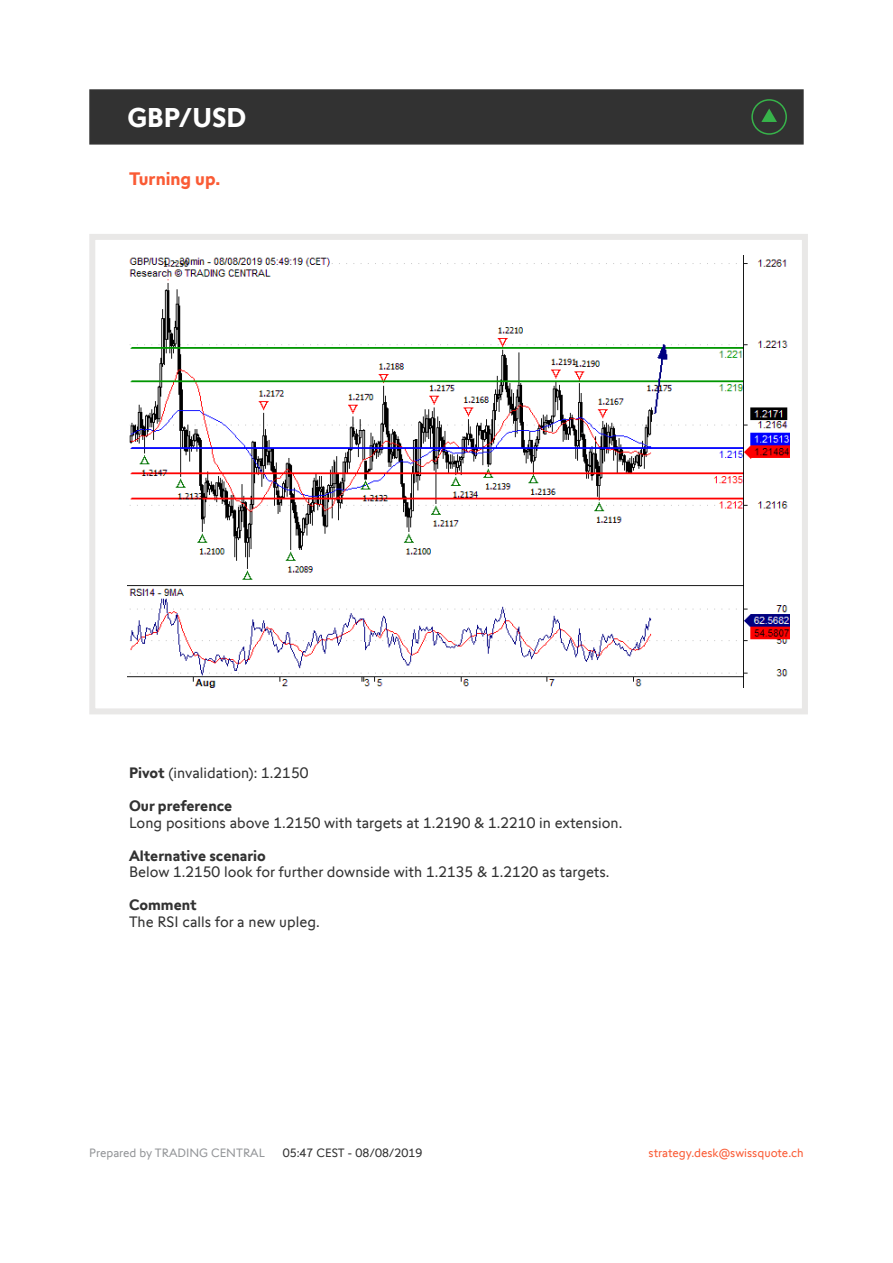
<style>
.page{position:relative;width:893px;height:1263px;background:#fff}
.page>*{position:absolute;margin:0;border:0;box-sizing:border-box;transform-origin:0 0}
.t1{font:700 27px "Swissquote CT";color:#fff}
.t2{font:700 18px "Swissquote CT";color:#fa5b35}
.t3{font:15px "Swissquote CT";color:#323232}
.t4{font:700 15px "Swissquote CT";color:#323232}
.t5{font:12px "Swissquote CT";color:#fa5b35}
.t6{font:12px "Swissquote CT";color:#939598}
.t7{font:12px "Swissquote CT";color:#323232}
.s1{font-weight:700}
</style>
<div class="page">
<div style="left:89px;top:234px;width:719px;height:480px;border:6px solid #e9e8e7"></div>
<div style="left:89px;top:89px;width:715px;height:56px;background:#323232;border:2px solid #323232"></div>
<img style="left:128px;top:255px;width:661px;height:432px">
<svg style="left:751px;top:99px;width:36px;height:36px"></svg>
<h1 class="t1" style="left:128px;top:101px;width:120px">GBP/USD</h1>
<p class="t2" style="left:129px;top:168px;width:93px">Turning up.</p>
<p class="t3" style="left:129px;top:764px;width:181px"><span class="s1">Pivot</span> (invalidation): 1.2150</p>
<p class="t4" style="left:129px;top:797px;width:105px">Our preference</p>
<p class="t3" style="left:129px;top:814px;width:495px">Long positions above 1.2150 with targets at 1.2190 &amp; 1.2210 in extension.</p>
<p class="t4" style="left:129px;top:846px;width:138px">Alternative scenario</p>
<p class="t3" style="left:129px;top:863px;width:482px">Below 1.2150 look for further downside with 1.2135 &amp; 1.2120 as targets.</p>
<p class="t4" style="left:129px;top:896px;width:69px">Comment</p>
<p class="t3" style="left:129px;top:913px;width:192px">The RSI calls for a new upleg.</p>
<p class="t6" style="left:89px;top:1145px;width:177px">Prepared by TRADING CENTRAL</p>
<p class="t7" style="left:283px;top:1145px;width:141px">05:47 CEST - 08/08/2019</p>
<p class="t5" style="left:649px;top:1145px;width:157px">strategy.desk@swissquote.ch</p>
</div>
